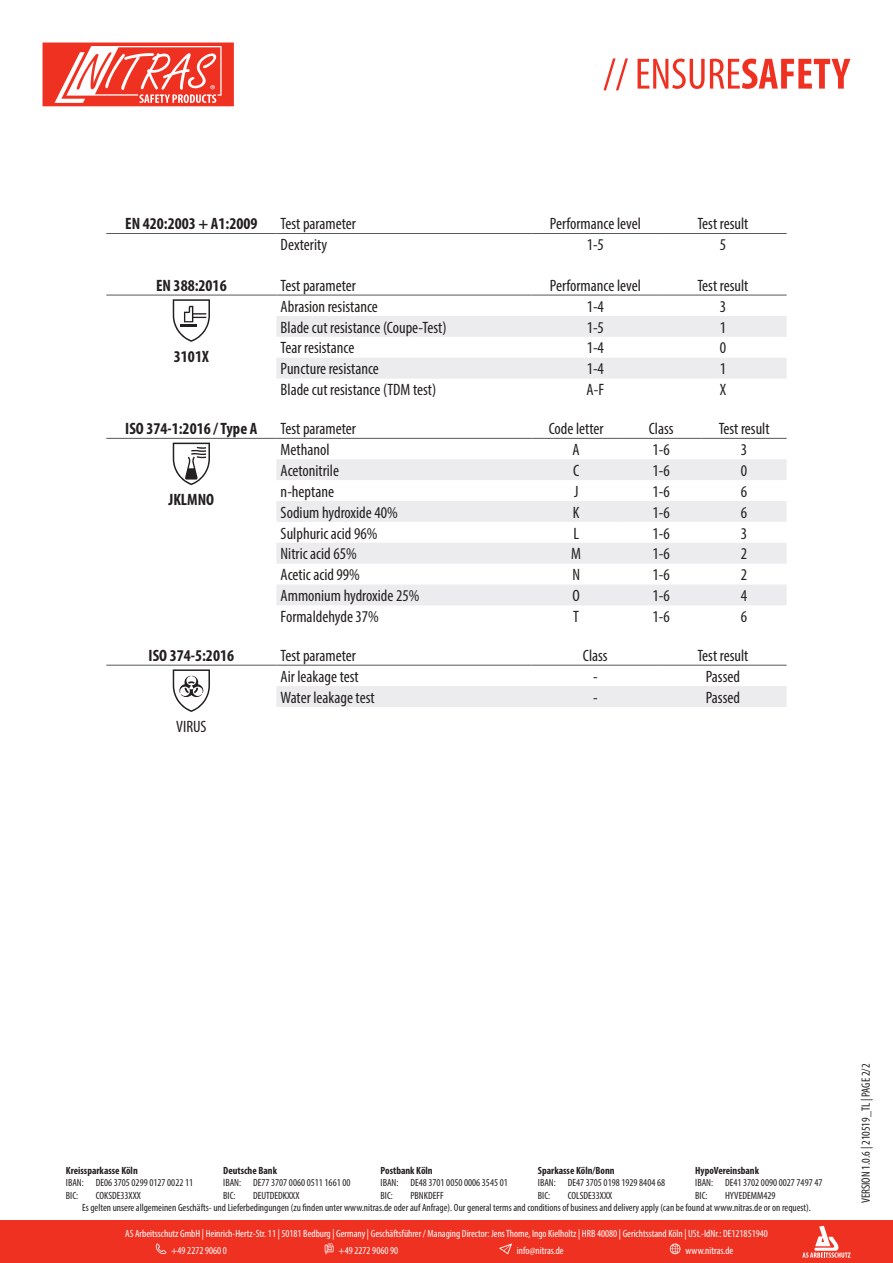
<style>
.page{position:relative;width:893px;height:1263px;background:#fff}
.page>*{position:absolute;margin:0;border:0;box-sizing:border-box;transform-origin:0 0}
.t1{font:condensed 16.5px "Myriad Pro";color:#231f20}
.t2{font:700 condensed 16.5px "Myriad Pro";color:#231f20}
.t3{font:condensed 12px "Myriad Pro";color:#231f20}
.t4{font:condensed 10.5px/12.6px "Myriad Pro";color:#231f20}
.t5{font:condensed 10.5px/17px "Myriad Pro";color:#fff}
.t6{font:700 condensed 10.5px "Myriad Pro";color:#231f20}
</style>
<div class="page">
<svg style="left:603px;top:58px;width:247px;height:32px"></svg>
<svg style="left:43px;top:43px;width:191px;height:63px"></svg>
<div style="left:0;top:1220px;width:893px;height:43px;background:#ef3122"></div>
<svg style="left:802px;top:1226px;width:48px;height:32px"></svg>
<svg style="left:156px;top:1243px;width:10px;height:11px"></svg>
<svg style="left:325px;top:1243px;width:9px;height:11px"></svg>
<svg style="left:499px;top:1243px;width:13px;height:11px"></svg>
<svg style="left:670px;top:1243px;width:10px;height:11px"></svg>
<hr style="left:106px;top:233px;width:170px;height:1px;background:#57585a">
<hr style="left:276px;top:233px;width:255px;height:1px;background:#57585a">
<hr style="left:531px;top:233px;width:128px;height:1px;background:#57585a">
<hr style="left:659px;top:233px;width:128px;height:1px;background:#57585a">
<svg style="left:276px;top:316px;width:511px;height:63px"></svg>
<hr style="left:106px;top:295px;width:170px;height:1px;background:#57585a">
<hr style="left:276px;top:295px;width:255px;height:1px;background:#57585a">
<hr style="left:531px;top:295px;width:128px;height:1px;background:#57585a">
<hr style="left:659px;top:295px;width:128px;height:1px;background:#57585a">
<svg style="left:173px;top:299px;width:37px;height:43px"></svg>
<svg style="left:276px;top:459px;width:511px;height:146px;fill:#ececee"></svg>
<hr style="left:106px;top:438px;width:170px;height:1px;background:#57585a">
<hr style="left:276px;top:438px;width:255px;height:1px;background:#57585a">
<hr style="left:531px;top:438px;width:90px;height:1px;background:#57585a">
<hr style="left:621px;top:438px;width:81px;height:1px;background:#57585a">
<hr style="left:702px;top:438px;width:85px;height:1px;background:#57585a">
<svg style="left:173px;top:443px;width:37px;height:42px"></svg>
<div style="left:276px;top:686px;width:511px;height:21px;background:#ececee"></div>
<hr style="left:106px;top:665px;width:170px;height:1px;background:#57585a">
<hr style="left:276px;top:665px;width:255px;height:1px;background:#57585a">
<hr style="left:531px;top:665px;width:128px;height:1px;background:#57585a">
<hr style="left:659px;top:665px;width:128px;height:1px;background:#57585a">
<svg style="left:173px;top:669px;width:37px;height:43px"></svg>
<p class="t2" style="left:125px;top:213px;width:134px">EN 420:2003 + A1:2009</p>
<p class="t1" style="left:281px;top:214px;width:77px">Test parameter</p>
<p class="t1" style="left:550px;top:214px;width:92px">Performance level</p>
<p class="t1" style="left:697px;top:214px;width:52px">Test result</p>
<p class="t1" style="left:281px;top:235px;width:48px">Dexterity</p>
<p class="t1" style="left:587px;top:235px;width:19px">1-5</p>
<p class="t1" style="left:720px;top:235px;width:8px">5</p>
<p class="t2" style="left:156px;top:275px;width:72px">EN 388:2016</p>
<p class="t1" style="left:281px;top:275px;width:77px">Test parameter</p>
<p class="t1" style="left:550px;top:275px;width:92px">Performance level</p>
<p class="t1" style="left:697px;top:275px;width:52px">Test result</p>
<p class="t2" style="left:174px;top:346px;width:36px">3101X</p>
<p class="t1" style="left:281px;top:296px;width:99px">Abrasion resistance</p>
<p class="t1" style="left:587px;top:296px;width:19px">1-4</p>
<p class="t1" style="left:720px;top:296px;width:8px">3</p>
<p class="t1" style="left:281px;top:317px;width:167px">Blade cut resistance (Coupe-Test)</p>
<p class="t1" style="left:587px;top:317px;width:19px">1-5</p>
<p class="t1" style="left:720px;top:317px;width:8px">1</p>
<p class="t1" style="left:281px;top:338px;width:75px">Tear resistance</p>
<p class="t1" style="left:587px;top:338px;width:19px">1-4</p>
<p class="t1" style="left:720px;top:338px;width:8px">0</p>
<p class="t1" style="left:281px;top:359px;width:100px">Puncture resistance</p>
<p class="t1" style="left:587px;top:359px;width:19px">1-4</p>
<p class="t1" style="left:720px;top:359px;width:8px">1</p>
<p class="t1" style="left:281px;top:380px;width:157px">Blade cut resistance (TDM test)</p>
<p class="t1" style="left:587px;top:380px;width:19px">A-F</p>
<p class="t1" style="left:720px;top:380px;width:8px">X</p>
<p class="t2" style="left:125px;top:418px;width:134px">ISO 374-1:2016 / Type A</p>
<p class="t1" style="left:281px;top:419px;width:77px">Test parameter</p>
<p class="t1" style="left:549px;top:419px;width:56px">Code letter</p>
<p class="t1" style="left:649px;top:419px;width:26px">Class</p>
<p class="t1" style="left:719px;top:419px;width:52px">Test result</p>
<p class="t2" style="left:168px;top:489px;width:47px">JKLMNO</p>
<p class="t1" style="left:281px;top:440px;width:50px">Methanol</p>
<p class="t1" style="left:573px;top:440px;width:9px">A</p>
<p class="t1" style="left:653px;top:440px;width:19px">1-6</p>
<p class="t1" style="left:741px;top:440px;width:8px">3</p>
<p class="t1" style="left:281px;top:460px;width:60px">Acetonitrile</p>
<p class="t1" style="left:573px;top:460px;width:8px">C</p>
<p class="t1" style="left:653px;top:460px;width:19px">1-6</p>
<p class="t1" style="left:741px;top:460px;width:8px">0</p>
<p class="t1" style="left:281px;top:481px;width:55px">n-heptane</p>
<p class="t1" style="left:574px;top:481px;width:6px">J</p>
<p class="t1" style="left:653px;top:481px;width:19px">1-6</p>
<p class="t1" style="left:741px;top:481px;width:8px">6</p>
<p class="t1" style="left:281px;top:502px;width:119px">Sodium hydroxide 40%</p>
<p class="t1" style="left:573px;top:502px;width:8px">K</p>
<p class="t1" style="left:653px;top:502px;width:19px">1-6</p>
<p class="t1" style="left:741px;top:502px;width:8px">6</p>
<p class="t1" style="left:281px;top:523px;width:98px">Sulphuric acid 96%</p>
<p class="t1" style="left:573px;top:523px;width:7px">L</p>
<p class="t1" style="left:653px;top:523px;width:19px">1-6</p>
<p class="t1" style="left:741px;top:523px;width:8px">3</p>
<p class="t1" style="left:281px;top:544px;width:78px">Nitric acid 65%</p>
<p class="t1" style="left:571px;top:544px;width:11px">M</p>
<p class="t1" style="left:653px;top:544px;width:19px">1-6</p>
<p class="t1" style="left:741px;top:544px;width:8px">2</p>
<p class="t1" style="left:281px;top:565px;width:81px">Acetic acid 99%</p>
<p class="t1" style="left:572px;top:565px;width:9px">N</p>
<p class="t1" style="left:653px;top:565px;width:19px">1-6</p>
<p class="t1" style="left:741px;top:565px;width:8px">2</p>
<p class="t1" style="left:281px;top:586px;width:140px">Ammonium hydroxide 25%</p>
<p class="t1" style="left:572px;top:586px;width:9px">O</p>
<p class="t1" style="left:653px;top:586px;width:19px">1-6</p>
<p class="t1" style="left:741px;top:586px;width:8px">4</p>
<p class="t1" style="left:281px;top:607px;width:100px">Formaldehyde 37%</p>
<p class="t1" style="left:573px;top:607px;width:7px">T</p>
<p class="t1" style="left:653px;top:607px;width:19px">1-6</p>
<p class="t1" style="left:741px;top:607px;width:8px">6</p>
<p class="t2" style="left:149px;top:645px;width:87px">ISO 374-5:2016</p>
<p class="t1" style="left:281px;top:645px;width:77px">Test parameter</p>
<p class="t1" style="left:583px;top:645px;width:26px">Class</p>
<p class="t1" style="left:697px;top:645px;width:52px">Test result</p>
<p class="t1" style="left:176px;top:716px;width:32px">VIRUS</p>
<p class="t1" style="left:281px;top:666px;width:80px">Air leakage test</p>
<p class="t1" style="left:593px;top:666px;width:6px">-</p>
<p class="t1" style="left:706px;top:666px;width:36px">Passed</p>
<p class="t1" style="left:281px;top:687px;width:96px">Water leakage test</p>
<p class="t1" style="left:593px;top:687px;width:6px">-</p>
<p class="t1" style="left:706px;top:687px;width:36px">Passed</p>
<p class="t6" style="left:66px;top:1164px;width:73px">Kreissparkasse Köln</p>
<p class="t6" style="left:223px;top:1164px;width:55px">Deutsche Bank</p>
<p class="t6" style="left:381px;top:1164px;width:54px">Postbank Köln</p>
<p class="t6" style="left:538px;top:1164px;width:78px">Sparkasse Köln/Bonn</p>
<p class="t6" style="left:695px;top:1164px;width:65px">HypoVereinsbank</p>
<p class="t4" style="left:66px;top:1176px;width:19px">IBAN:<br>BIC:</p>
<p class="t4" style="left:96px;top:1176px;width:99px">DE06 3705 0299 0127 0022 11<br>COKSDE33XXX</p>
<p class="t4" style="left:223px;top:1176px;width:19px">IBAN:<br>BIC:</p>
<p class="t4" style="left:253px;top:1176px;width:99px">DE77 3707 0060 0511 1661 00<br>DEUTDEDKXXX</p>
<p class="t4" style="left:381px;top:1176px;width:19px">IBAN:<br>BIC:</p>
<p class="t4" style="left:410px;top:1176px;width:99px">DE48 3701 0050 0006 3545 01<br>PBNKDEFF</p>
<p class="t4" style="left:538px;top:1176px;width:19px">IBAN:<br>BIC:</p>
<p class="t4" style="left:568px;top:1176px;width:99px">DE47 3705 0198 1929 8404 68<br>COLSDE33XXX</p>
<p class="t4" style="left:695px;top:1176px;width:19px">IBAN:<br>BIC:</p>
<p class="t4" style="left:725px;top:1176px;width:99px">DE41 3702 0090 0027 7497 47</p>
<p class="t4" style="left:725px;top:1189px;width:52px">HYVEDEMM429</p>
<p class="t4" style="left:82px;top:1201px;width:730px">Es gelten unsere allgemeinen Geschäfts- und Lieferbedingungen (zu finden unter www.nitras.de oder auf Anfrage). Our general terms and conditions of business and delivery apply (can be found at www.nitras.de or on request).</p>
<p class="t5" style="left:171px;top:1225px;width:598px;text-indent:-46px">AS Arbeitsschutz GmbH | Heinrich-Hertz-Str. 11 | 50181 Bedburg | Germany | Geschäftsführer / Managing Director: Jens Thome, Ingo Kielholtz | HRB 40080 | Gerichtsstand Köln | USt.-IdNr.: DE121851940 +49 2272 9060 0</p>
<p class="t5" style="left:338px;top:1242px;width:61px">+49 2272 9060 90</p>
<p class="t5" style="left:517px;top:1242px;width:48px">info@nitras.de</p>
<p class="t5" style="left:685px;top:1242px;width:49px">www.nitras.de</p>
<p class="t3" style="left:859px;top:1203px;width:141px;rotate:-90deg">VERSION 1.0.6 | 210519_TL | PAGE 2/2</p>
</div>
